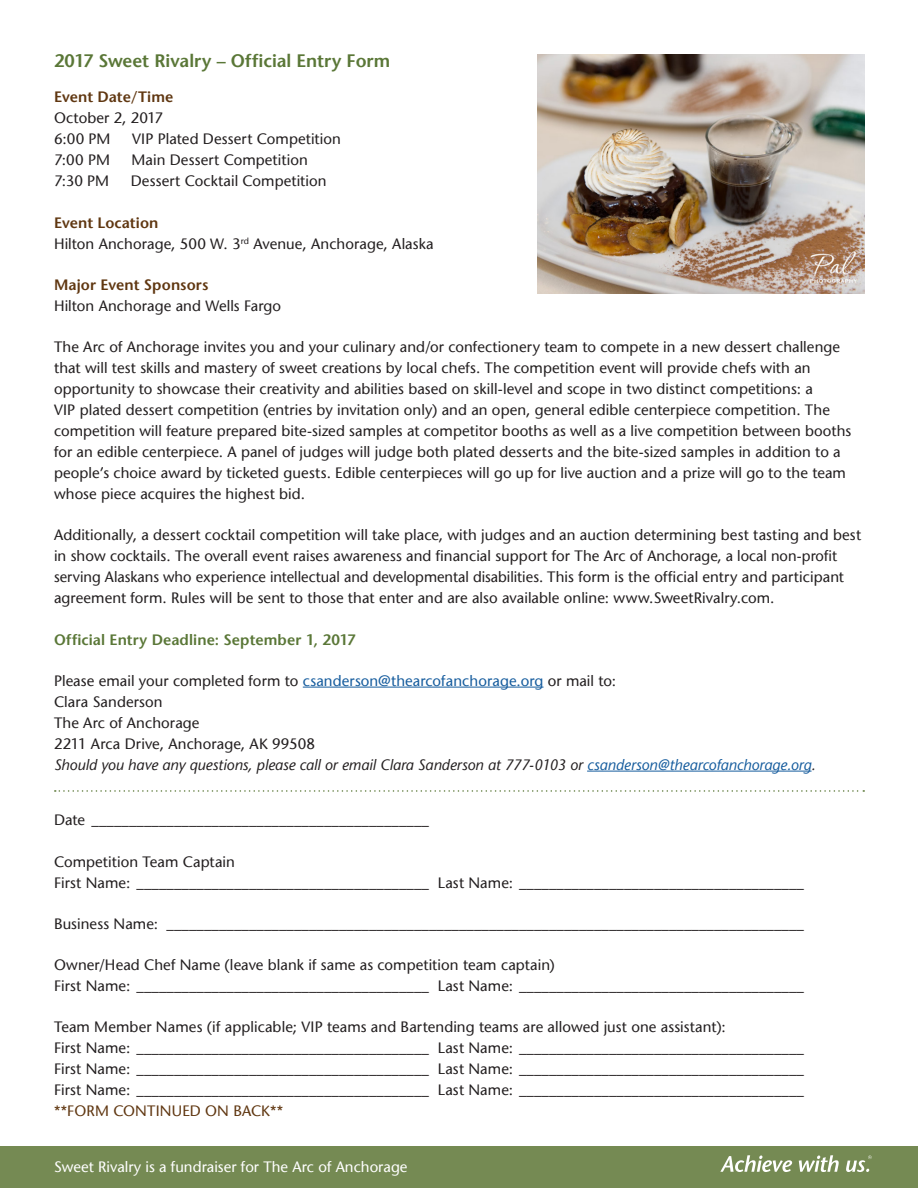
<style>
.page{position:relative;width:918px;height:1188px;background:#fff}
.page>*{position:absolute;margin:0;border:0;box-sizing:border-box;transform-origin:0 0}
.Body{font:600 18px "Stone Sans";color:#5a7737}
.Body-2{font:15px/21px "Stone Sans";letter-spacing:.005em;color:#231f20}
.Paragraph_Style_2{font:15px "Stone Sans";color:#231f20}
.t1{font:15px "Stone Sans";color:#fff}
.Body-3{font:600 15px "Stone Sans";letter-spacing:.01em;color:#5a7737}
.s1{font-weight:600;color:#603711}
.s2{color:#175d9e}
.s3{font-style:italic}
.s4{font-style:italic;color:#175d9e}
.s5{color:#603711}
</style>
<div class="page">
<hr style="left:303px;top:687px;width:241px;height:1px;background:#175d9e">
<hr style="left:587px;top:771px;width:225px;height:1px;background:#175d9e">
<svg style="left:55px;top:790px;width:809px;height:2px"></svg>
<div style="left:0;top:1146px;width:918px;height:42px;background:#758a53"></div>
<svg style="left:720px;top:1155px;width:152px;height:17px"></svg>
<img style="left:537px;top:54px;width:327px;height:239px">
<p class="Body" style="left:54px;top:50px;width:338px">2017 Sweet Rivalry – Official Entry Form</p>
<p class="Body-2" style="left:54px;top:86px;width:121px"><span class="s1">Event Date/Time<br></span>October 2, 2017<br>6:00 PM</p>
<p class="Body-2" style="left:132px;top:128px;width:210px">VIP Plated Dessert Competition</p>
<p class="Body-2" style="left:54px;top:149px;width:57px">7:00 PM</p>
<p class="Body-2" style="left:131px;top:149px;width:178px">Main Dessert Competition</p>
<p class="Body-2" style="left:54px;top:170px;width:57px">7:30 PM</p>
<p class="Body-2" style="left:131px;top:170px;width:197px">Dessert Cocktail Competition</p>
<p class="Body-2" style="left:54px;top:212px;width:381px"><span class="s1">Event Location<br></span>Hilton Anchorage, 500 W. 3<sup>rd</sup> Avenue, Anchorage, Alaska</p>
<p class="Body-2" style="left:54px;top:274px;width:229px"><span class="s1">Major Event Sponsors<br></span>Hilton Anchorage and Wells Fargo</p>
<p class="Body-2" style="left:54px;top:337px;width:799px">The Arc of Anchorage invites you and your culinary and/or confectionery team to compete in a new dessert challenge that will test skills and mastery of sweet creations by local chefs. The competition event will provide chefs with an opportunity to showcase their creativity and abilities based on skill-level and scope in two distinct competitions: a<br>VIP plated dessert competition (entries by invitation only) and an open, general edible centerpiece competition. The competition will feature prepared bite-sized samples at competitor booths as well as a live competition between booths for an edible centerpiece. A panel of judges will judge both plated desserts and the bite-sized samples in addition to a people’s choice award by ticketed guests. Edible centerpieces will go up for live auction and a prize will go to the team whose piece acquires the highest bid.</p>
<p class="Body-2" style="left:54px;top:525px;width:809px">Additionally, a dessert cocktail competition will take place, with judges and an auction determining best tasting and best in show cocktails. The overall event raises awareness and financial support for The Arc of Anchorage, a local non-profit serving Alaskans who experience intellectual and developmental disabilities. This form is the official entry and participant agreement form. Rules will be sent to those that enter and are also available online: www.SweetRivalry.com.</p>
<p class="Body-3" style="left:54px;top:630px;width:303px">Official Entry Deadline: September 1, 2017</p>
<p class="Body-2" style="left:54px;top:670px;width:763px">Please email your completed form to <span class="s2">csanderson@thearcofanchorage.org</span> or mail to:<br>Clara Sanderson<br>The Arc of Anchorage<br>2211 Arca Drive, Anchorage, AK 99508<br><span class="s3">Should you have any questions, please call or email Clara Sanderson at 777-0103 or</span> <span class="s4">csanderson@thearcofanchorage.org</span><span class="s3">.</span></p>
<p class="Paragraph_Style_2" style="left:54px;top:811px;width:377px">Date _____________________________________________</p>
<p class="Body-2" style="left:54px;top:851px;width:752px">Competition Team Captain<br>First Name: _______________________________________ Last Name: ______________________________________</p>
<p class="Body-2" style="left:54px;top:913px;width:752px">Business Name: _____________________________________________________________________________________</p>
<p class="Body-2" style="left:54px;top:955px;width:752px">Owner/Head Chef Name (leave blank if same as competition team captain)<br>First Name: _______________________________________ Last Name: ______________________________________</p>
<p class="Body-2" style="left:54px;top:1017px;width:752px">Team Member Names (if applicable; VIP teams and Bartending teams are allowed just one assistant):<br>First Name: _______________________________________ Last Name: ______________________________________ First Name: _______________________________________ Last Name: ______________________________________ First Name: _______________________________________ Last Name: ______________________________________ <span class="s5">**FORM CONTINUED ON BACK**</span></p>
<p class="t1" style="left:54px;top:1158px;width:355px">Sweet Rivalry is a fundraiser for The Arc of Anchorage</p>
</div>
